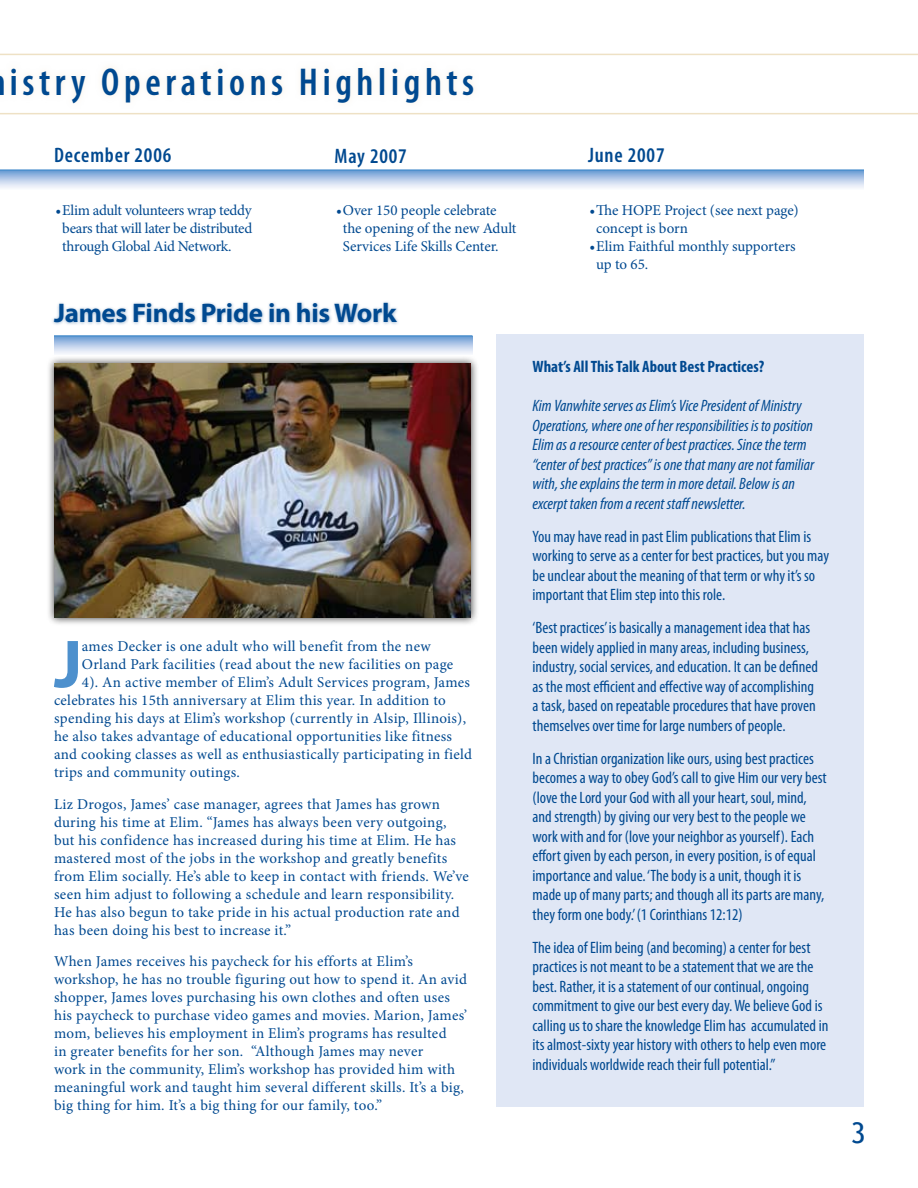
<style>
.page{position:relative;width:918px;height:1188px;background:#fff}
.page>*{position:absolute;margin:0;border:0;box-sizing:border-box;transform-origin:0 0}
.t1{font:700 68.4px "Myriad Pro";color:#4d90cd}
.t2{font:600 condensed 39px "Myriad Pro";letter-spacing:.12em;color:#004990}
.t3{font:28.5px "Trebuchet MS";color:#004990}
.t4{font:700 27px "Myriad Pro";letter-spacing:-.01em;color:#004990}
.t5{font:600 condensed 21px "Myriad Pro";letter-spacing:.04em;color:#004990}
.t6{font:condensed 16.5px/19.5px "Myriad Pro";color:#004990}
.t7{font:italic condensed 16.5px/19.5px "Myriad Pro";color:#004990}
.t8{font:700 condensed 16.5px "Myriad Pro";color:#004990}
.t9{font:15px/18px "Minion Pro";letter-spacing:.015em;color:#004990}
.t10{font:15px/18px "Minion Pro";letter-spacing:-.005em;color:#004990}
.t11{font:15px/18px "Minion Pro";letter-spacing:-.01em;color:#004990}
</style>
<div class="page">
<svg style="left:0;top:171px;width:864px;height:17px;background:#b7cce9"></svg>
<hr style="left:0;top:169px;width:864px;height:2px;background:#4d90cd">
<div style="left:0;top:60px;width:918px;height:63px;background:#f5ecdc;opacity:.75"></div>
<div style="left:496px;top:334px;width:368px;height:773px;background:#e0e7f5"></div>
<div style="left:50px;top:300px;width:756px;height:56px;background:#004990;opacity:.4"></div>
<div style="left:46px;top:355px;width:439px;height:277px;background:#000;opacity:.75"></div>
<img style="left:54px;top:363px;width:417px;height:255px">
<svg style="left:54px;top:337px;width:418px;height:18px;background:#bcd0eb"></svg>
<hr style="left:54px;top:335px;width:418px;height:2px;background:#4d90cd">
<hr style="left:0;top:54px;width:918px;height:1px;background:#eee1c5">
<hr style="left:0;top:113px;width:918px;height:1px;background:#eee1c5">
<h2 class="t2" style="left:10px;top:61px;width:466px">istry Operations Highlights</h2>
<h3 class="t5" style="left:54px;top:143px;width:119px">December 2006</h3>
<p class="t9" style="left:62px;top:201px;width:192px;text-align:justify;text-indent:-7px">• Elim adult volunteers wrap teddy bears that will later be distributed through Global Aid Network.</p>
<h3 class="t5" style="left:334px;top:145px;width:74px">May 2007</h3>
<p class="t10" style="left:343px;top:201px;width:175px;text-indent:-7px">• Over 150 people celebrate the opening of the new Adult<br>Services Life Skills Center.</p>
<h3 class="t4" style="left:54px;top:296px;width:344px">James Finds Pride in his Work</h3>
<h1 class="t1" style="left:54px;top:620px;width:30px">J</h1>
<p class="t9" style="left:82px;top:637px;width:350px">ames Decker is one adult who will benefit from the new</p>
<p class="t9" style="left:82px;top:655px;width:373px">Orland Park facilities (read about the new facilities on page</p>
<p class="t9" style="left:82px;top:673px;width:390px">4). An active member of Elim’s Adult Services program, James</p>
<p class="t9" style="left:54px;top:691px;width:393px">celebrates his 15th anniversary at Elim this year. In addition to</p>
<p class="t9" style="left:54px;top:709px;width:414px">spending his days at Elim’s workshop (currently in Alsip, Illinois),</p>
<p class="t9" style="left:54px;top:727px;width:400px">he also takes advantage of educational opportunities like fitness</p>
<p class="t9" style="left:54px;top:745px;width:420px">and cooking classes as well as enthusiastically participating in field</p>
<p class="t9" style="left:54px;top:763px;width:187px">trips and community outings.</p>
<p class="t9" style="left:54px;top:795px;width:416px">Liz Drogos, James’ case manager, agrees that James has grown during his time at Elim. “James has always been very outgoing, but his confidence has increased during his time at Elim. He has mastered most of the jobs in the workshop and greatly benefits from Elim socially. He’s able to keep in contact with friends. We’ve seen him adjust to following a schedule and learn responsibility.<br>He has also begun to take pride in his actual production rate and has been doing his best to increase it.”</p>
<p class="t9" style="left:54px;top:952px;width:415px">When James receives his paycheck for his efforts at Elim’s workshop, he has no trouble figuring out how to spend it. An avid shopper, James loves purchasing his own clothes and often uses his paycheck to purchase video games and movies. Marion, James’ mom, believes his employment in Elim’s programs has resulted<br>in greater benefits for her son. “Although James may never<br>work in the community, Elim’s workshop has provided him with meaningful work and taught him several different skills. It’s a big, big thing for him. It’s a big thing for our family, too.”</p>
<h3 class="t5" style="left:588px;top:143px;width:78px">June 2007</h3>
<p class="t10" style="left:596px;top:201px;width:204px;text-indent:-7px">• The HOPE Project (see next page) concept is born</p>
<p class="t11" style="left:596px;top:237px;width:201px;text-indent:-7px">• Elim Faithful monthly supporters up to 65.</p>
<p class="t8" style="left:532px;top:357px;width:233px">What’s All This Talk About Best Practices?</p>
<p class="t7" style="left:532px;top:396px;width:283px">Kim Vanwhite serves as Elim’s Vice President of Ministry Operations, where one of her responsibilities is to position Elim as a resource center of best practices. Since the term “center of best practices” is one that many are not familiar with, she explains the term in more detail. Below is an excerpt taken from a recent staff newsletter.</p>
<p class="t6" style="left:532px;top:526px;width:298px">You may have read in past Elim publications that Elim is working to serve as a center for best practices, but you may be unclear about the meaning of that term or why it’s so important that Elim step into this role.</p>
<p class="t6" style="left:532px;top:618px;width:287px">‘Best practices’ is basically a management idea that has been widely applied in many areas, including business, industry, social services, and education. It can be defined as the most efficient and effective way of accomplishing a task, based on repeatable procedures that have proven themselves over time for large numbers of people.</p>
<p class="t6" style="left:532px;top:749px;width:296px">In a Christian organization like ours, using best practices becomes a way to obey God’s call to give Him our very best (love the Lord your God with all your heart, soul, mind, and strength) by giving our very best to the people we work with and for (love your neighbor as yourself). Each effort given by each person, in every position, is of equal importance and value. ‘The body is a unit, though it is made up of many parts; and though all its parts are many, they form one body.’ (1 Corinthians 12:12)</p>
<p class="t6" style="left:532px;top:938px;width:298px">The idea of Elim being (and becoming) a center for best practices is not meant to be a statement that we are the best. Rather, it is a statement of our continual, ongoing commitment to give our best every day. We believe God is calling us to share the knowledge Elim has accumulated in its almost-sixty year history with others to help even more individuals worldwide reach their full potential.”</p>
<h3 class="t3" style="left:851px;top:1117px;width:16px">3</h3>
</div>
